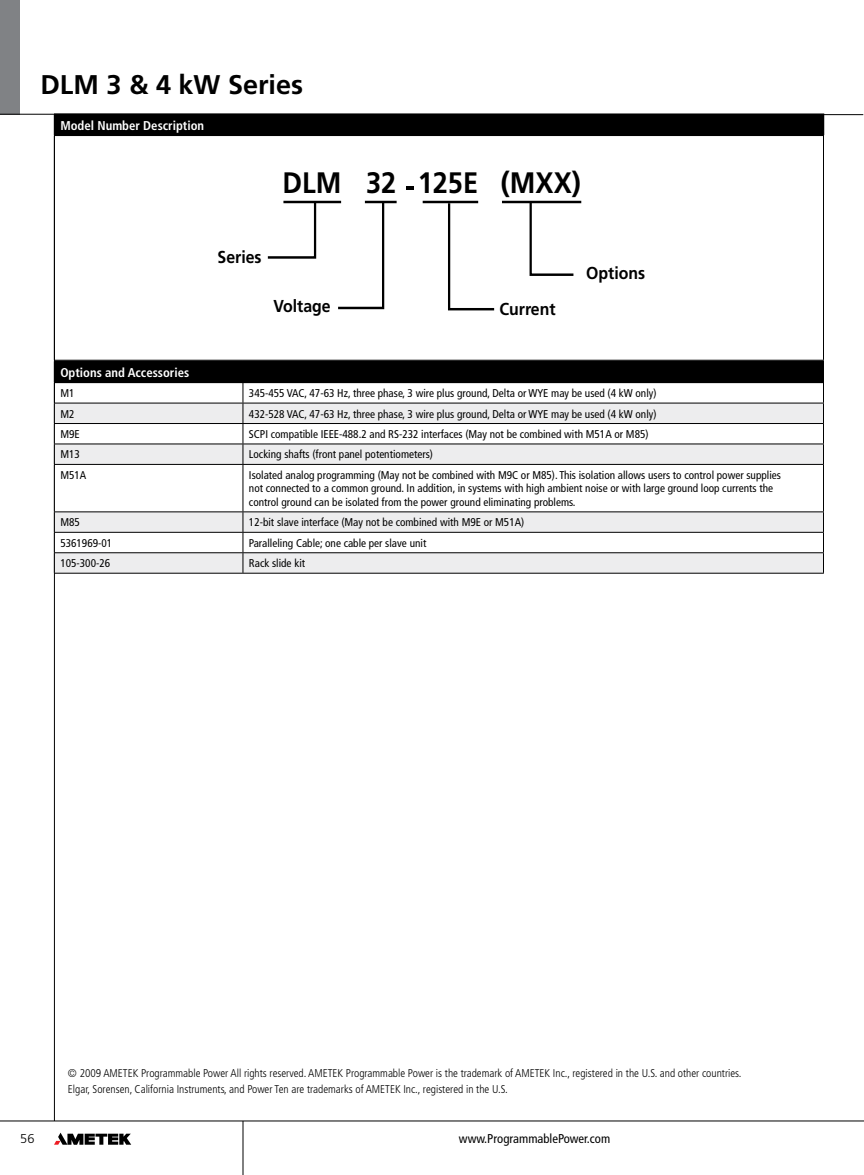
<style>
.page{position:relative;width:864px;height:1175px;background:#fff}
.page>*{position:absolute;margin:0;border:0;box-sizing:border-box;transform-origin:0 0}
.t1{font:700 29.55px "Frutiger LT Std";color:#000;scale:.92 1}
.t2{font:700 27px "Frutiger LT Std";color:#000}
.t3{font:700 17.25px "Frutiger LT Std";color:#000;scale:.92 1}
.t4{font:700 condensed 12.75px "Frutiger LT Std";color:#fff}
.t5{font:condensed 12.75px "Frutiger LT Std";color:#000}
.t6{font:300 12.75px "Frutiger LT Std";color:#000}
.t7{font:condensed 11.25px/13.5px "Frutiger LT Std";color:#000}
.t8{font:300 condensed 11.25px/16.5px "Frutiger LT Std";color:#000}
</style>
<div class="page">
<hr style="left:0;top:1120px;width:864px;height:1px;background:#000">
<div style="left:0;top:0;width:20px;height:115px;background:#808285"></div>
<hr style="left:243px;top:1120px;width:1px;height:54px;background:#000">
<hr style="left:0;top:114px;width:863px;height:1px;background:#000">
<hr style="left:54px;top:114px;width:1px;height:1006px;background:#000">
<svg style="left:54px;top:1132px;width:77px;height:12px"></svg>
<div style="left:54px;top:114px;width:770px;height:21px;background:#000"></div>
<hr style="left:823px;top:136px;width:1px;height:224px;background:#000">
<hr style="left:54px;top:360px;width:770px;height:1px;background:#000">
<hr style="left:54px;top:135px;width:770px;height:1px;background:#000">
<hr style="left:283px;top:201px;width:58px;height:2px;background:#000">
<hr style="left:365px;top:201px;width:32px;height:2px;background:#000">
<svg style="left:267px;top:200px;width:50px;height:59px"></svg>
<svg style="left:336px;top:200px;width:49px;height:110px"></svg>
<svg style="left:407px;top:186px;width:7px;height:4px"></svg>
<hr style="left:423px;top:201px;width:55px;height:2px;background:#000">
<svg style="left:447px;top:201px;width:48px;height:110px"></svg>
<hr style="left:502px;top:201px;width:79px;height:2px;background:#000">
<svg style="left:528px;top:200px;width:48px;height:76px"></svg>
<div style="left:54px;top:361px;width:770px;height:21px;background:#000"></div>
<div style="left:55px;top:404px;width:768px;height:169px;background:#ededee"></div>
<svg style="left:55px;top:424px;width:768px;height:128px"></svg>
<hr style="left:54px;top:403px;width:189px;height:1px;background:#000">
<hr style="left:54px;top:423px;width:189px;height:1px;background:#000">
<hr style="left:54px;top:443px;width:189px;height:1px;background:#000">
<hr style="left:243px;top:443px;width:581px;height:1px;background:#000">
<hr style="left:54px;top:464px;width:189px;height:1px;background:#000">
<hr style="left:243px;top:464px;width:581px;height:1px;background:#000">
<hr style="left:243px;top:465px;width:1px;height:46px;background:#000">
<hr style="left:823px;top:465px;width:1px;height:46px;background:#000">
<hr style="left:54px;top:511px;width:189px;height:1px;background:#000">
<hr style="left:243px;top:511px;width:581px;height:1px;background:#000">
<hr style="left:54px;top:532px;width:189px;height:1px;background:#000">
<hr style="left:243px;top:532px;width:581px;height:1px;background:#000">
<hr style="left:54px;top:552px;width:189px;height:1px;background:#000">
<svg style="left:54px;top:512px;width:1px;height:61px"></svg>
<hr style="left:243px;top:552px;width:581px;height:1px;background:#000">
<svg style="left:243px;top:512px;width:1px;height:61px"></svg>
<svg style="left:823px;top:512px;width:1px;height:61px"></svg>
<hr style="left:54px;top:573px;width:189px;height:1px;background:#000">
<hr style="left:243px;top:573px;width:581px;height:1px;background:#000">
<svg style="left:54px;top:403px;width:1px;height:61px"></svg>
<hr style="left:54px;top:382px;width:189px;height:1px;background:#000">
<hr style="left:243px;top:382px;width:581px;height:1px;background:#000">
<hr style="left:243px;top:403px;width:581px;height:1px;background:#000">
<svg style="left:243px;top:383px;width:1px;height:81px"></svg>
<svg style="left:823px;top:383px;width:1px;height:81px"></svg>
<hr style="left:243px;top:423px;width:581px;height:1px;background:#000">
<h2 class="t2" style="left:40px;top:69px;width:264px">DLM 3 &amp; 4 kW Series</h2>
<p class="t4" style="left:60px;top:118px;width:145px">Model Number Description</p>
<h1 class="t1" style="left:283px;top:165px;width:125px">DLM 32</h1>
<h3 class="t3" style="left:218px;top:247px;width:49px">Series</h3>
<h3 class="t3" style="left:273px;top:296px;width:64px">Voltage</h3>
<h1 class="t1" style="left:418px;top:165px;width:67px">125E</h1>
<h1 class="t1" style="left:501px;top:165px;width:89px">(MXX)</h1>
<h3 class="t3" style="left:500px;top:298px;width:62px">Current</h3>
<h3 class="t3" style="left:586px;top:263px;width:66px">Options</h3>
<p class="t4" style="left:60px;top:364px;width:130px">Options and Accessories</p>
<p class="t7" style="left:60px;top:386px;width:16px">M1</p>
<p class="t7" style="left:249px;top:386px;width:409px">345-455 VAC, 47-63 Hz, three phase, 3 wire plus ground, Delta or WYE may be used (4 kW only)</p>
<p class="t7" style="left:60px;top:407px;width:16px">M2</p>
<p class="t7" style="left:249px;top:407px;width:409px">432-528 VAC, 47-63 Hz, three phase, 3 wire plus ground, Delta or WYE may be used (4 kW only)</p>
<p class="t7" style="left:60px;top:427px;width:21px">M9E</p>
<p class="t7" style="left:249px;top:427px;width:401px">SCPI compatible IEEE-488.2 and RS-232 interfaces (May not be combined with M51A or M85)</p>
<p class="t7" style="left:60px;top:448px;width:21px">M13</p>
<p class="t7" style="left:249px;top:448px;width:186px">Locking shafts (front panel potentiometers)</p>
<p class="t7" style="left:60px;top:468px;width:28px">M51A</p>
<p class="t7" style="left:249px;top:468px;width:534px">Isolated analog programming (May not be combined with M9C or M85). This isolation allows users to control power supplies not connected to a common ground. In addition, in systems with high ambient noise or with large ground loop currents the control ground can be isolated from the power ground eliminating problems.</p>
<p class="t7" style="left:60px;top:516px;width:21px">M85</p>
<p class="t7" style="left:249px;top:516px;width:277px">12-bit slave interface (May not be combined with M9E or M51A)</p>
<p class="t7" style="left:60px;top:536px;width:53px">5361969-01</p>
<p class="t7" style="left:249px;top:536px;width:179px">Paralleling Cable; one cable per slave unit</p>
<p class="t7" style="left:60px;top:556px;width:51px">105-300-26</p>
<p class="t7" style="left:249px;top:556px;width:58px">Rack slide kit</p>
<p class="t6" style="left:20px;top:1131px;width:16px">56</p>
<p class="t8" style="left:68px;top:1064px;width:675px">© 2009 AMETEK Programmable Power All rights reserved. AMETEK Programmable Power is the trademark of AMETEK Inc., registered in the U.S. and other countries.<br>Elgar, Sorensen, California Instruments, and Power Ten are trademarks of AMETEK Inc., registered in the U.S.</p>
<p class="t5" style="left:459px;top:1131px;width:153px">www.ProgrammablePower.com</p>
</div>
